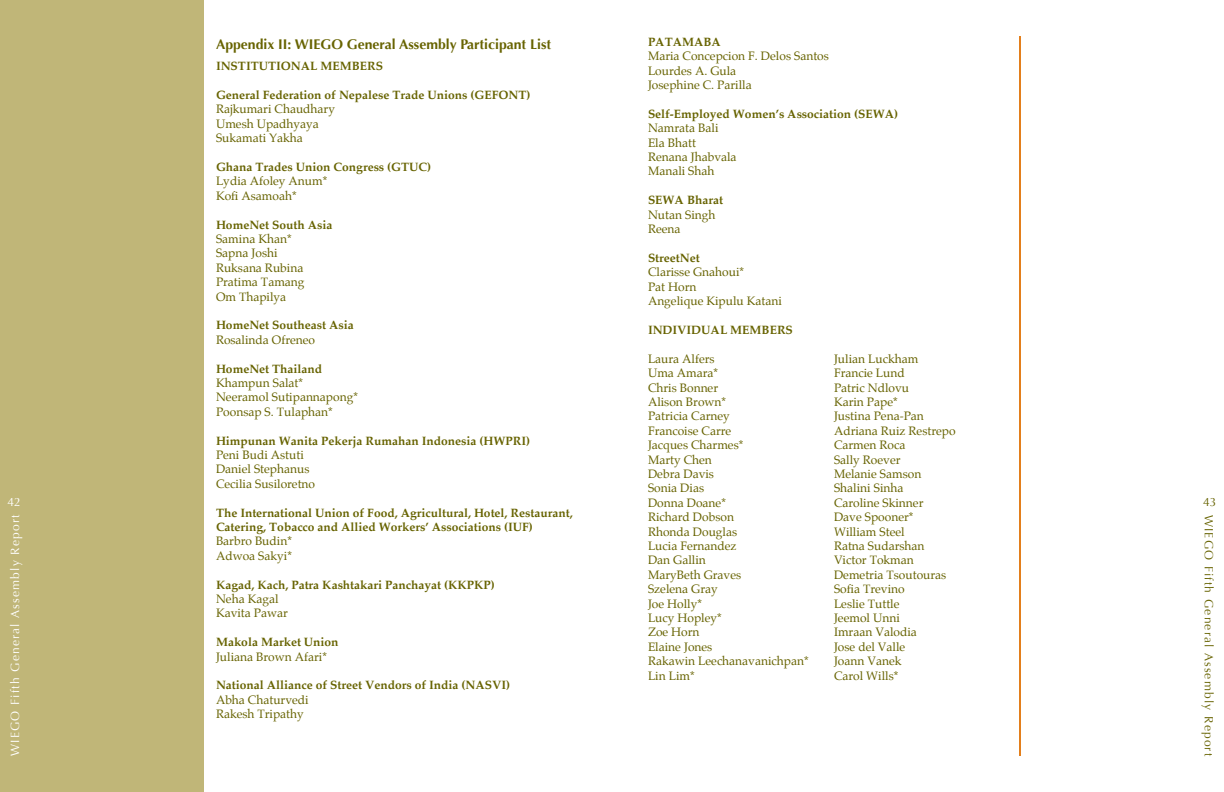
<style>
.page{position:relative;width:1224px;height:792px;background:#fff}
.page>*{position:absolute;margin:0;border:0;box-sizing:border-box;transform-origin:0 0}
.t1{font:700 14px "Optima";color:#676300}
.t2{font:12px/14.4px "Palatino";color:#676300}
.t3{font:700 12px/14.4px "Palatino";color:#676300}
.t4{font:12px "Optima";letter-spacing:.1em;color:#fff}
.t5{font:12px "Optima";letter-spacing:.1em;color:#676300}
</style>
<div class="page">
<div style="left:0;top:0;width:204px;height:792px;background:#c0b678"></div>
<hr style="left:1019px;top:36px;width:2px;height:720px;background:#e37f1c">
<p class="t4" style="left:8px;top:495px;width:15px">42</p>
<p class="t4" style="left:8px;top:756px;width:243px;rotate:-90deg">WIEGO Fifth General Assembly Report</p>
<p class="t1" style="left:216px;top:36px;width:337px">Appendix II: WIEGO General Assembly Participant List</p>
<p class="t3" style="left:216px;top:59px;width:169px">INSTITUTIONAL MEMBERS</p>
<p class="t3" style="left:216px;top:88px;width:316px">General Federation of Nepalese Trade Unions (GEFONT)</p>
<p class="t2" style="left:216px;top:102px;width:121px">Rajkumari Chaudhary<br>Umesh Upadhyaya<br>Sukamati Yakha</p>
<p class="t3" style="left:216px;top:160px;width:217px">Ghana Trades Union Congress (GTUC)</p>
<p class="t2" style="left:216px;top:174px;width:113px">Lydia Afoley Anum*<br>Kofi Asamoah*</p>
<p class="t3" style="left:216px;top:218px;width:118px">HomeNet South Asia</p>
<p class="t2" style="left:216px;top:232px;width:90px">Samina Khan*<br>Sapna Joshi<br>Ruksana Rubina<br>Pratima Tamang<br>Om Thapilya</p>
<p class="t3" style="left:216px;top:318px;width:139px">HomeNet Southeast Asia</p>
<p class="t2" style="left:216px;top:333px;width:101px">Rosalinda Ofreneo</p>
<p class="t3" style="left:216px;top:362px;width:108px">HomeNet Thailand</p>
<p class="t2" style="left:216px;top:376px;width:144px">Khampun Salat*<br>Neeramol Sutipannapong*<br>Poonsap S. Tulaphan*</p>
<p class="t3" style="left:216px;top:434px;width:316px">Himpunan Wanita Pekerja Rumahan Indonesia (HWPRI)</p>
<p class="t2" style="left:216px;top:448px;width:101px">Peni Budi Astuti<br>Daniel Stephanus<br>Cecilia Susiloretno</p>
<p class="t3" style="left:216px;top:506px;width:358px">The International Union of Food, Agricultural, Hotel, Restaurant,<br>Catering, Tobacco and Allied Workers’ Associations (IUF)</p>
<p class="t2" style="left:216px;top:534px;width:78px">Barbro Budin*<br>Adwoa Sakyi*</p>
<p class="t3" style="left:216px;top:578px;width:280px">Kagad, Kach, Patra Kashtakari Panchayat (KKPKP)</p>
<p class="t2" style="left:216px;top:592px;width:73px">Neha Kagal<br>Kavita Pawar</p>
<p class="t3" style="left:216px;top:635px;width:124px">Makola Market Union</p>
<p class="t2" style="left:216px;top:650px;width:113px">Juliana Brown Afari*</p>
<p class="t3" style="left:216px;top:678px;width:296px">National Alliance of Street Vendors of India (NASVI)</p>
<p class="t2" style="left:216px;top:693px;width:94px">Abha Chaturvedi<br>Rakesh Tripathy</p>
<p class="t3" style="left:648px;top:35px;width:74px">PATAMABA</p>
<p class="t2" style="left:648px;top:49px;width:182px">Maria Concepcion F. Delos Santos<br>Lourdes A. Gula<br>Josephine C. Parilla</p>
<p class="t3" style="left:648px;top:107px;width:252px">Self-Employed Women’s Association (SEWA)</p>
<p class="t2" style="left:648px;top:121px;width:90px">Namrata Bali<br>Ela Bhatt<br>Renana Jhabvala<br>Manali Shah</p>
<p class="t3" style="left:648px;top:193px;width:76px">SEWA Bharat</p>
<p class="t2" style="left:648px;top:208px;width:69px">Nutan Singh<br>Reena</p>
<p class="t3" style="left:648px;top:251px;width:53px">StreetNet</p>
<p class="t2" style="left:648px;top:265px;width:135px">Clarisse Gnahoui*<br>Pat Horn<br>Angelique Kipulu Katani</p>
<p class="t3" style="left:648px;top:323px;width:146px">INDIVIDUAL MEMBERS</p>
<p class="t2" style="left:648px;top:352px;width:162px">Laura Alfers<br>Uma Amara*<br>Chris Bonner<br>Alison Brown*<br>Patricia Carney<br>Francoise Carre<br>Jacques Charmes*<br>Marty Chen<br>Debra Davis<br>Sonia Dias<br>Donna Doane*<br>Richard Dobson<br>Rhonda Douglas<br>Lucia Fernandez<br>Dan Gallin<br>MaryBeth Graves<br>Szelena Gray<br>Joe Holly*<br>Lucy Hopley*<br>Zoe Horn<br>Elaine Jones<br>Rakawin Leechanavanichpan*<br>Lin Lim*</p>
<p class="t2" style="left:834px;top:352px;width:123px">Julian Luckham<br>Francie Lund<br>Patric Ndlovu<br>Karin Pape*<br>Justina Pena-Pan<br>Adriana Ruiz Restrepo<br>Carmen Roca<br>Sally Roever<br>Melanie Samson<br>Shalini Sinha<br>Caroline Skinner<br>Dave Spooner*<br>William Steel<br>Ratna Sudarshan<br>Victor Tokman<br>Demetria Tsoutouras<br>Sofia Trevino<br>Leslie Tuttle<br>Jeemol Unni<br>Imraan Valodia<br>Jose del Valle<br>Joann Vanek<br>Carol Wills*</p>
<p class="t5" style="left:1203px;top:495px;width:15px">43</p>
<p class="t5" style="left:1216px;top:515px;width:243px;rotate:90deg">WIEGO Fifth General Assembly Report</p>
</div>
